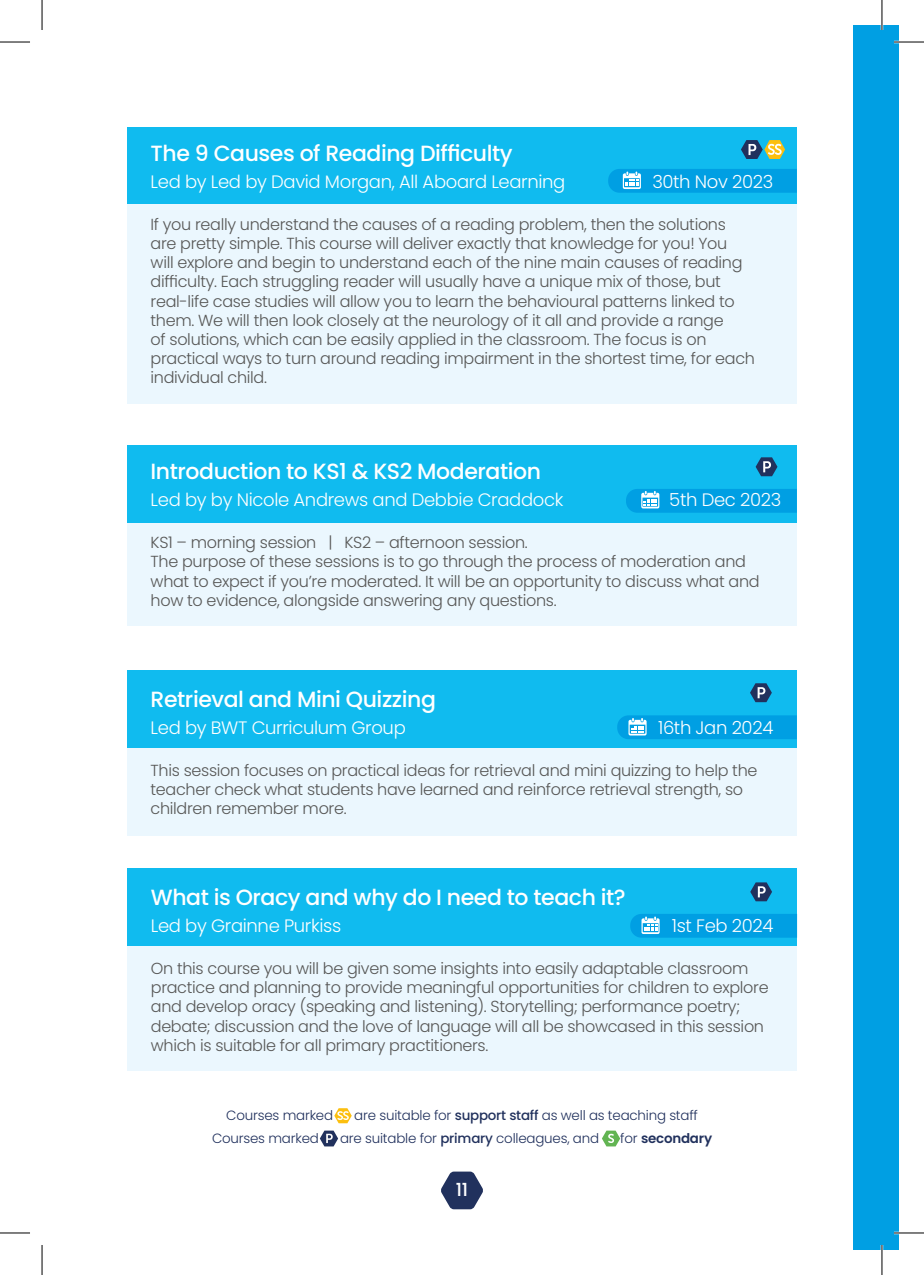
<style>
.page{position:relative;width:924px;height:1275px;background:#fff}
.page>*{position:absolute;margin:0;border:0;box-sizing:border-box;transform-origin:0 0}
.t1{font:500 22px "Poppins";letter-spacing:-.02em;color:#fff}
.t2{font:300 18px "Poppins";letter-spacing:-.02em;color:#fff}
.t3{font:500 18px "Poppins";color:#fff}
.t4{font:300 16px/19.2px "Poppins";letter-spacing:-.02em;color:#575756}
.t5{font:300 13.4px "Poppins";letter-spacing:-.015em;color:#21315d}
.s1{font-weight:500}
.s2{font-weight:600}
</style>
<div class="page">
<svg style="left:441px;top:1171px;width:42px;height:38px"></svg>
<div style="left:853px;top:25px;width:45px;height:1225px;background:#009fe3"></div>
<svg style="left:334px;top:1108px;width:17px;height:15px"></svg>
<svg style="left:602px;top:1130px;width:18px;height:16px"></svg>
<svg style="left:320px;top:1130px;width:18px;height:16px"></svg>
<div style="left:127px;top:445px;width:669px;height:181px;background:#ebf7fe"></div>
<div style="left:127px;top:445px;width:669px;height:77px;background:#10bbef"></div>
<svg style="left:755px;top:457px;width:22px;height:19px"></svg>
<svg style="left:626px;top:489px;width:170px;height:24px;background:#0da4e4"></svg>
<div style="left:127px;top:670px;width:669px;height:166px;background:#ebf7fe"></div>
<div style="left:127px;top:670px;width:669px;height:77px;background:#10bbef"></div>
<svg style="left:617px;top:715px;width:179px;height:24px;background:#0ca4e4"></svg>
<svg style="left:750px;top:683px;width:21px;height:19px"></svg>
<div style="left:127px;top:868px;width:669px;height:203px;background:#ebf7fe"></div>
<div style="left:127px;top:868px;width:669px;height:77px;background:#10bbef"></div>
<svg style="left:630px;top:914px;width:166px;height:23px;background:#0da4e4"></svg>
<svg style="left:750px;top:882px;width:21px;height:19px"></svg>
<div style="left:127px;top:127px;width:669px;height:276px;background:#ebf7fe"></div>
<div style="left:127px;top:127px;width:669px;height:76px;background:#10bbef"></div>
<svg style="left:608px;top:169px;width:188px;height:24px;background:#0ba3e4"></svg>
<svg style="left:741px;top:140px;width:43px;height:19px"></svg>
<hr style="left:893px;top:41px;width:30px;height:2px;background:#fff">
<hr style="left:893px;top:1231px;width:30px;height:3px;background:#fff">
<hr style="left:880px;top:0;width:2px;height:30px;background:#fff">
<hr style="left:880px;top:1245px;width:2px;height:30px;background:#fff">
<hr style="left:0;top:42px;width:30px;height:1px;background:#000">
<hr style="left:893px;top:42px;width:30px;height:1px;background:#000">
<hr style="left:0;top:1232px;width:30px;height:1px;background:#000">
<hr style="left:893px;top:1232px;width:30px;height:1px;background:#000">
<hr style="left:42px;top:0;width:1px;height:30px;background:#000">
<hr style="left:42px;top:1245px;width:1px;height:30px;background:#000">
<hr style="left:881px;top:0;width:1px;height:30px;background:#000">
<hr style="left:881px;top:1245px;width:1px;height:30px;background:#000">
<p class="t1" style="left:150px;top:140px;width:363px">The 9 Causes of Reading Difficulty</p>
<p class="t2" style="left:150px;top:171px;width:416px">Led by Led by David Morgan, All Aboard Learning</p>
<p class="t2" style="left:652px;top:171px;width:122px">30th Nov 2023</p>
<p class="t4" style="left:150px;top:215px;width:605px">If you really understand the causes of a reading problem, then the solutions are pretty simple. This course will deliver exactly that knowledge for you! You<br>will explore and begin to understand each of the nine main causes of reading difficulty. Each struggling reader will usually have a unique mix of those, but real-life case studies will allow you to learn the behavioural patterns linked to them. We will then look closely at the neurology of it all and provide a range<br>of solutions, which can be easily applied in the classroom. The focus is on practical ways to turn around reading impairment in the shortest time, for each individual child.</p>
<p class="t1" style="left:150px;top:458px;width:392px">Introduction to KS1 &amp; KS2 Moderation</p>
<p class="t2" style="left:150px;top:489px;width:414px">Led by by Nicole Andrews and Debbie Craddock</p>
<p class="t2" style="left:669px;top:489px;width:113px">5th Dec 2023</p>
<p class="t4" style="left:150px;top:533px;width:610px">KS1 – morning session | KS2 – afternoon session.<br>The purpose of these sessions is to go through the process of moderation and what to expect if you’re moderated. It will be an opportunity to discuss what and how to evidence, alongside answering any questions.</p>
<p class="t1" style="left:150px;top:686px;width:287px">Retrieval and Mini Quizzing</p>
<p class="t2" style="left:150px;top:717px;width:257px">Led by BWT Curriculum Group</p>
<p class="t2" style="left:657px;top:717px;width:117px">16th Jan 2024</p>
<p class="t4" style="left:150px;top:760px;width:608px">This session focuses on practical ideas for retrieval and mini quizzing to help the teacher check what students have learned and reinforce retrieval strength, so children remember more.</p>
<p class="t1" style="left:151px;top:884px;width:476px">What is Oracy and why do I need to teach it?</p>
<p class="t2" style="left:151px;top:915px;width:192px">Led by Grainne Purkiss</p>
<p class="t2" style="left:671px;top:915px;width:103px">1st Feb 2024</p>
<p class="t4" style="left:151px;top:958px;width:619px">On this course you will be given some insights into easily adaptable classroom practice and planning to provide meaningful opportunities for children to explore and develop oracy (speaking and listening). Storytelling; performance poetry; debate; discussion and the love of language will all be showcased in this session which is suitable for all primary practitioners.</p>
<p class="t5" style="left:226px;top:1107px;width:473px">Courses marked S are suitable for <span class="s1">support staff</span> as well as teaching staff</p>
<p class="t5" style="left:212px;top:1130px;width:501px">Courses marked S are suitable for <span class="s1">primary</span> colleagues, and S for <span class="s2">secondary</span></p>
<p class="t3" style="left:455px;top:1179px;width:14px">11</p>
</div>
